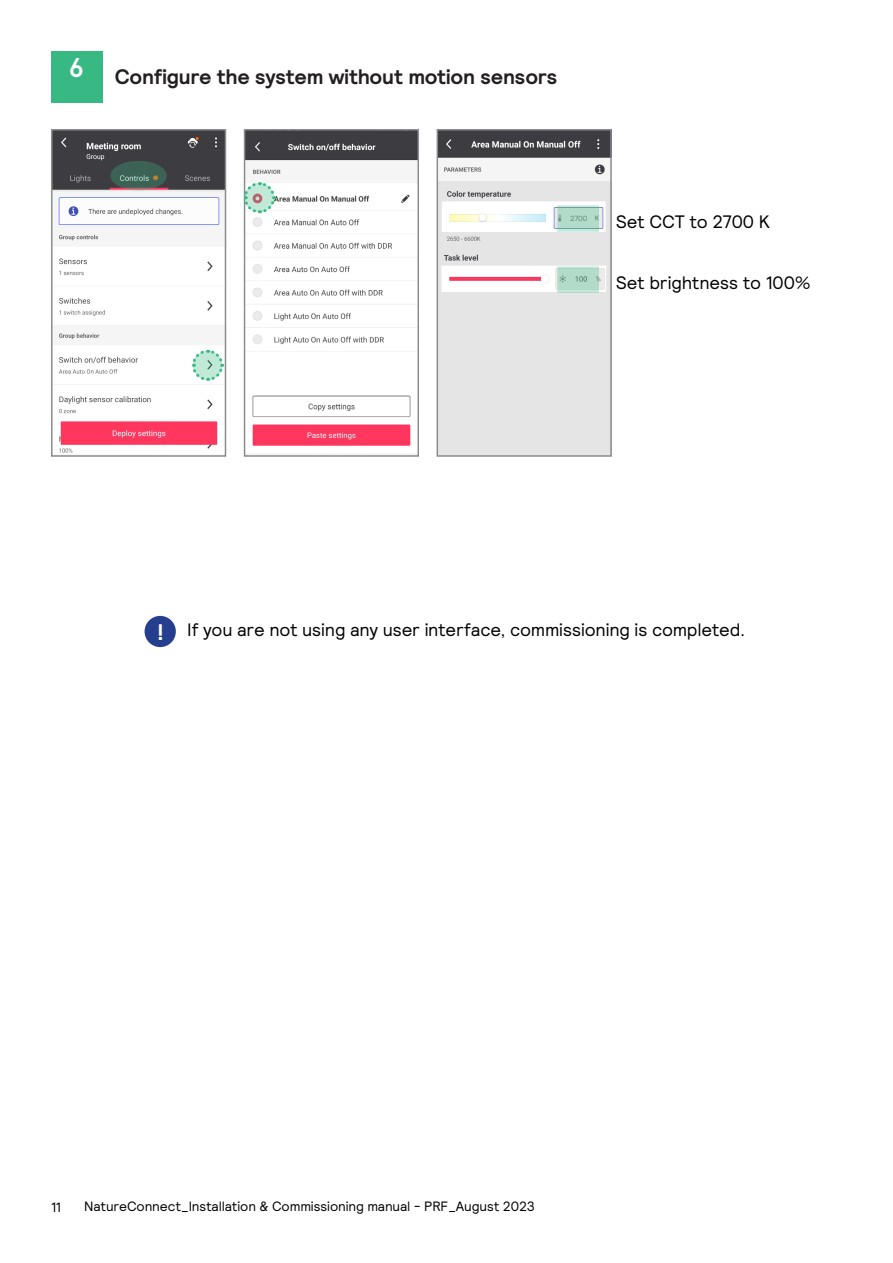
<style>
.page{position:relative;width:893px;height:1263px;background:#fff}
.page>*{position:absolute;margin:0;border:0;box-sizing:border-box;transform-origin:0 0}
.t1{font:600 27px "Signify Raisonne";color:#fff}
.t2{font:700 22.5px "Signify Relative";color:#fff}
.Sunheading_steps{font:700 21px "Signify Relative";letter-spacing:-.005em;color:#231f20}
.t3{font:18px "Signify Relative";letter-spacing:-.01em;color:#000}
.t4{font:13.5px "Signify Relative";letter-spacing:-.01em;color:#000}
.t5{font:7.5px "Signify Relative";color:#737277}
</style>
<div class="page">
<div style="left:51px;top:51px;width:51px;height:51px;background:#38b983"></div>
<img style="left:54px;top:132px;width:169px;height:321px">
<div style="left:51px;top:129px;width:175px;height:328px;border:2px solid #8a8c8f"></div>
<img style="left:247px;top:132px;width:169px;height:314px">
<div style="left:244px;top:129px;width:175px;height:328px;border:2px solid #8a8c8f"></div>
<img style="left:440px;top:132px;width:169px;height:322px">
<div style="left:437px;top:129px;width:175px;height:328px;border:2px solid #8a8c8f"></div>
<svg style="left:111px;top:162px;width:55px;height:28px"></svg>
<div style="left:110px;top:161px;width:57px;height:29px;border:2px solid #38b983;border-radius:50%"></div>
<svg style="left:557px;top:266px;width:42px;height:27px"></svg>
<svg style="left:557px;top:205px;width:42px;height:27px"></svg>
<svg style="left:190px;top:348px;width:35px;height:35px"></svg>
<svg style="left:243px;top:180px;width:34px;height:35px"></svg>
<div style="left:145px;top:616px;width:31px;height:31px;background:#253f8e;border-radius:50%"></div>
<p class="t1" style="left:69px;top:50px;width:16px">6</p>
<p class="Sunheading_steps" style="left:115px;top:63px;width:444px">Configure the system without motion sensors</p>
<p class="t5" style="left:570px;top:213px;width:19px">2700</p>
<p class="t3" style="left:616px;top:210px;width:155px">Set CCT to 2700 K</p>
<p class="t3" style="left:616px;top:271px;width:196px">Set brightness to 100%</p>
<p class="t2" style="left:157px;top:617px;width:8px">!</p>
<p class="t3" style="left:187px;top:618px;width:559px">If you are not using any user interface, commissioning is completed.</p>
<p class="t4" style="left:51px;top:1198px;width:12px">11</p>
<p class="t4" style="left:84px;top:1197px;width:452px">NatureConnect_Installation &amp; Commissioning manual - PRF_August 2023</p>
</div>
